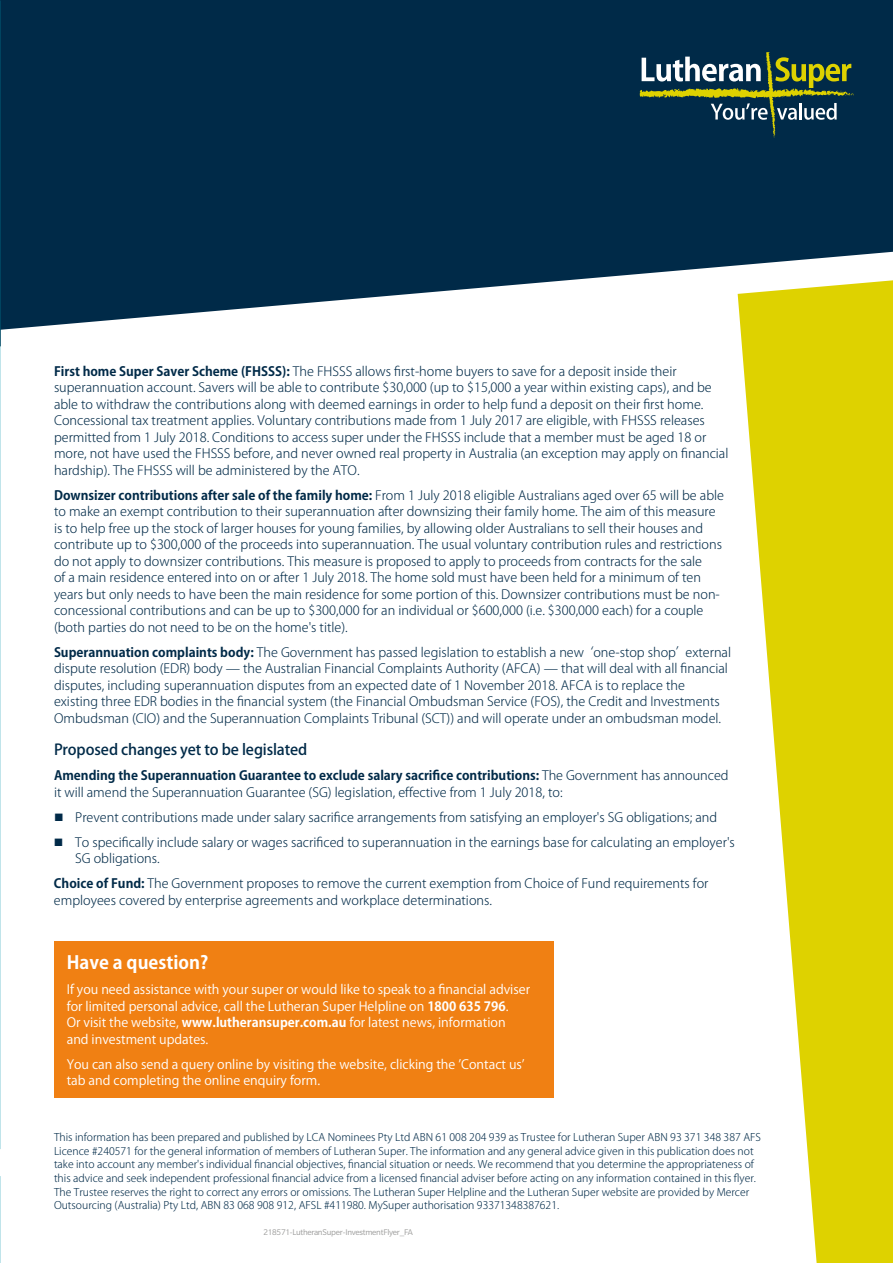
<style>
.page{position:relative;width:893px;height:1263px;background:#fff}
.page>*{position:absolute;margin:0;border:0;box-sizing:border-box;transform-origin:0 0}
.t1{font:700 18px "Koz Go Std";color:#fff}
.t2{font:500 15px "Koz Go Std";letter-spacing:-.01em;color:#002a48}
.t3{font:300 12.75px/16.5px "Koz Go Std";color:#002a48}
.t4{font:12.75px/16.5px "Koz Go Std";color:#fff}
.t5{font:300 10.5px/13.5px "Koz Go Std";color:#002a48}
.t6{font:9px "Slate Pro";letter-spacing:-.03em;color:#9d9d9c}
.s1{font-weight:700}
</style>
<div class="page">
<div style="left:0;top:0;width:893px;height:346px;background:#002a48"></div>
<svg style="left:742px;top:358px;width:151px;height:905px;fill:#ded200"></svg>
<svg style="left:1px;top:252px;width:892px;height:106px"></svg>
<svg style="left:639px;top:52px;width:215px;height:86px;background:#345351"></svg>
<div style="left:54px;top:942px;width:500px;height:156px;background:#f08013"></div>
<p class="t3" style="left:54px;top:363px;width:676px"><span class="s1">First home Super Saver Scheme (FHSSS):</span> The FHSSS allows first-home buyers to save for a deposit inside their superannuation account. Savers will be able to contribute $30,000 (up to $15,000 a year within existing caps), and be able to withdraw the contributions along with deemed earnings in order to help fund a deposit on their first home.<br>Concessional tax treatment applies. Voluntary contributions made from 1 July 2017 are eligible, with FHSSS releases permitted from 1 July 2018. Conditions to access super under the FHSSS include that a member must be aged 18 or more, not have used the FHSSS before, and never owned real property in Australia (an exception may apply on financial hardship). The FHSSS will be administered by the ATO.</p>
<p class="t3" style="left:54px;top:487px;width:672px"><span class="s1">Downsizer contributions after sale of the family home:</span> From 1 July 2018 eligible Australians aged over 65 will be able to make an exempt contribution to their superannuation after downsizing their family home. The aim of this measure is to help free up the stock of larger houses for young families, by allowing older Australians to sell their houses and contribute up to $300,000 of the proceeds into superannuation. The usual voluntary contribution rules and restrictions do not apply to downsizer contributions. This measure is proposed to apply to proceeds from contracts for the sale<br>of a main residence entered into on or after 1 July 2018. The home sold must have been held for a minimum of ten years but only needs to have been the main residence for some portion of this. Downsizer contributions must be non&shy;concessional contributions and can be up to $300,000 for an individual or $600,000 (i.e. $300,000 each) for a couple (both parties do not need to be on the home's title).</p>
<p class="t3" style="left:54px;top:644px;width:679px"><span class="s1">Superannuation complaints body:</span> The Government has passed legislation to establish a new ‘one-stop shop’external dispute resolution (EDR) body — the Australian Financial Complaints Authority (AFCA) — that will deal with all financial disputes, including superannuation disputes from an expected date of 1 November 2018. AFCA is to replace the existing three EDR bodies in the financial system (the Financial Ombudsman Service (FOS), the Credit and Investments Ombudsman (CIO) and the Superannuation Complaints Tribunal (SCT)) and will operate under an ombudsman model.</p>
<p class="t2" style="left:54px;top:740px;width:255px">Proposed changes yet to be legislated</p>
<p class="t3" style="left:54px;top:767px;width:676px"><span class="s1">Amending the Superannuation Guarantee to exclude salary sacrifice contributions:</span> The Government has announced it will amend the Superannuation Guarantee (SG) legislation, effective from 1 July 2018, to:</p>
<p class="t3" style="left:75px;top:805px;width:661px;line-height:25px">Prevent contributions made under salary sacrifice arrangements from satisfying an employer's SG obligations; and<br>To specifically include salary or wages sacrificed to superannuation in the earnings base for calculating an employer's</p>
<p class="t3" style="left:54px;top:846px;width:656px;line-height:25px;text-indent:21px">SG obligations.<br><span class="s1">Choice of Fund:</span> The Government proposes to remove the current exemption from Choice of Fund requirements for</p>
<p class="t3" style="left:54px;top:892px;width:439px">employees covered by enterprise agreements and workplace determinations.</p>
<h1 class="t1" style="left:67px;top:951px;width:143px">Have a question?</h1>
<p class="t4" style="left:67px;top:982px;width:465px">If you need assistance with your super or would like to speak to a financial adviser for limited personal advice, call the Lutheran Super Helpline on <span class="s1">1800 635 796</span>.<br>Or visit the website, <span class="s1">www.lutheransuper.com.au</span> for latest news, information and investment updates.</p>
<p class="t4" style="left:67px;top:1056px;width:459px">You can also send a query online by visiting the website, clicking the ’Contact us’ tab and completing the online enquiry form.</p>
<p class="t5" style="left:54px;top:1131px;width:708px">This information has been prepared and published by LCA Nominees Pty Ltd ABN 61 008 204 939 as Trustee for Lutheran Super ABN 93 371 348 387 AFS Licence #240571 for the general information of members of Lutheran Super. The information and any general advice given in this publication does not take into account any member's individual financial objectives, financial situation or needs. We recommend that you determine the appropriateness of this advice and seek independent professional financial advice from a licensed financial adviser before acting on any information contained in this flyer.<br>The Trustee reserves the right to correct any errors or omissions. The Lutheran Super Helpline and the Lutheran Super website are provided by Mercer Outsourcing (Australia) Pty Ltd, ABN 83 068 908 912, AFSL #411980. MySuper authorisation 93371348387621.</p>
<p class="t6" style="left:264px;top:1228px;width:151px">218571 - Lutheran Super - Investment Flyer_FA</p>
</div>
